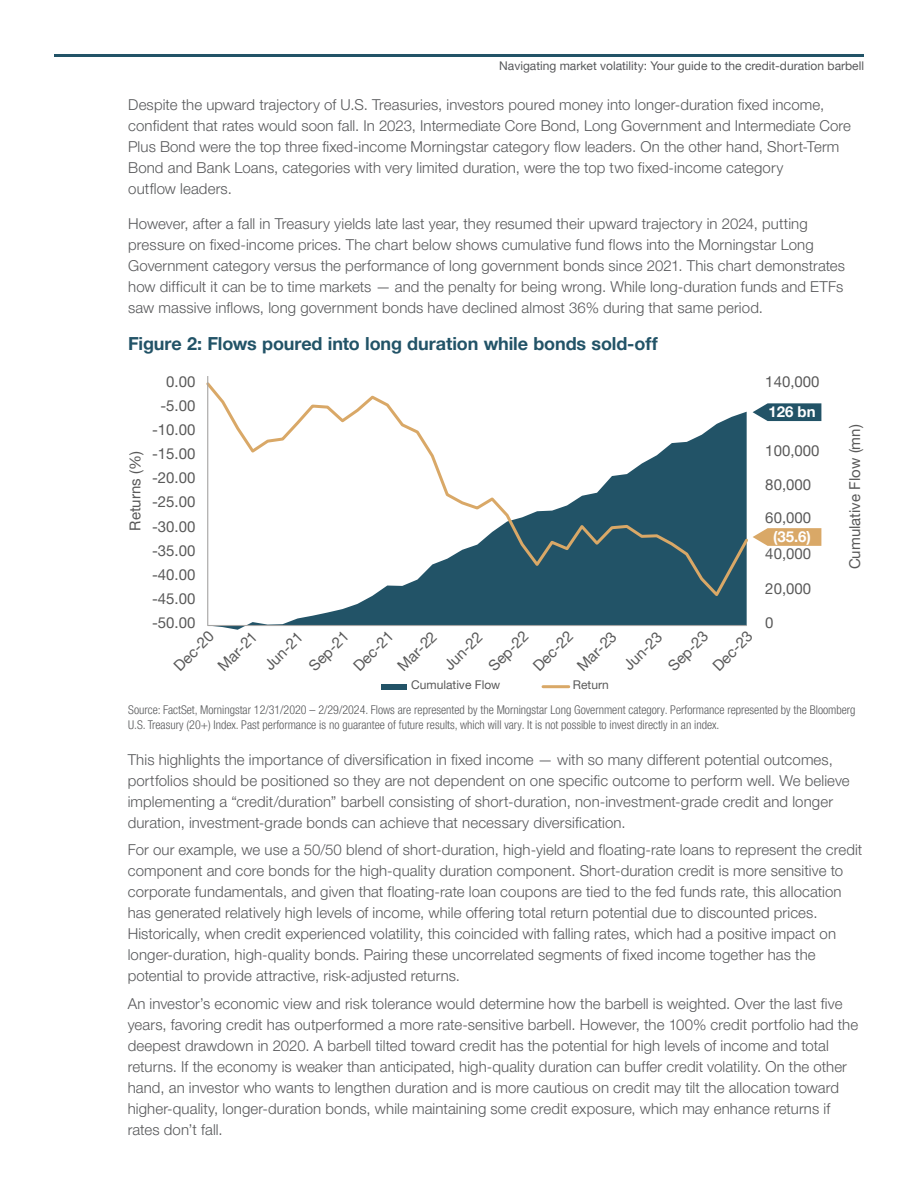
<style>
.page{position:relative;width:918px;height:1188px;background:#fff}
.page>*{position:absolute;margin:0;border:0;box-sizing:border-box;transform-origin:0 0}
.Body_Text__11pt_13{font:700 18px "Helvetica Neue LT Pro";letter-spacing:-.01em;color:#225367}
.t1{font:300 15px/21px "Helvetica Neue LT Pro";letter-spacing:.005em;color:#57585a}
.t2{font:15px/30.9px "Helvetica Neue LT Pro";color:#595959}
.t3{font:700 15px "Helvetica Neue LT Pro";color:#fff}
.t4{font:300 condensed 12px/15px "Helvetica Neue LT Pro";color:#57585a}
.t5{font:12px "Helvetica Neue LT Pro";color:#57585a}
.t6{font:12px "Helvetica Neue LT Pro";color:#595959}
</style>
<div class="page">
<hr style="left:54px;top:54px;width:810px;height:3px;background:#225367">
<div style="left:381px;top:684px;width:26px;height:5px;background:#225367"></div>
<hr style="left:543px;top:685px;width:26px;height:3px;background:#d9a867">
<svg style="left:753px;top:528px;width:68px;height:18px"></svg>
<svg style="left:753px;top:403px;width:68px;height:18px"></svg>
<svg style="left:207px;top:376px;width:541px;height:251px"></svg>
<p class="t5" style="left:499px;top:58px;width:366px">Navigating market volatility: Your guide to the credit-duration barbell</p>
<p class="t1" style="left:128px;top:94px;width:724px">Despite the upward trajectory of U.S. Treasuries, investors poured money into longer-duration fixed income, confident that rates would soon fall. In 2023, Intermediate Core Bond, Long Government and Intermediate Core Plus Bond were the top three fixed-income Morningstar category flow leaders. On the other hand, Short-Term Bond and Bank Loans, categories with very limited duration, were the top two fixed-income category<br>outflow leaders.</p>
<p class="t1" style="left:128px;top:212px;width:718px">However, after a fall in Treasury yields late last year, they resumed their upward trajectory in 2024, putting pressure on fixed-income prices. The chart below shows cumulative fund flows into the Morningstar Long Government category versus the performance of long government bonds since 2021. This chart demonstrates how difficult it can be to time markets — and the penalty for being wrong. While long-duration funds and ETFs saw massive inflows, long government bonds have declined almost 36% during that same period.</p>
<p class="Body_Text__11pt_13" style="left:128px;top:333px;width:531px">Figure 2: Flows poured into long duration while bonds sold-off</p>
<p class="t2" style="left:119px;top:531px;width:81px;rotate:-90deg">Returns (%)</p>
<p class="t2" style="left:166px;top:366px;width:31px">0.00</p>
<p class="t2" style="left:160px;top:390px;width:37px">-5.00</p>
<p class="t2" style="left:152px;top:414px;width:45px">-10.00</p>
<p class="t2" style="left:152px;top:438px;width:45px">-15.00</p>
<p class="t2" style="left:152px;top:462px;width:45px">-20.00</p>
<p class="t2" style="left:152px;top:486px;width:45px">-25.00</p>
<p class="t2" style="left:152px;top:511px;width:45px">-30.00</p>
<p class="t2" style="left:152px;top:535px;width:45px">-35.00</p>
<p class="t2" style="left:152px;top:559px;width:45px">-40.00</p>
<p class="t2" style="left:152px;top:583px;width:45px">-45.00</p>
<p class="t2" style="left:152px;top:607px;width:45px">-50.00</p>
<p class="t2" style="left:187px;top:635px;width:50px;text-indent:-31px;rotate:-45deg">Dec-20<br>Mar-21</p>
<p class="t2" style="left:256px;top:656px;width:49px;rotate:-45deg">Jun-21</p>
<p class="t2" style="left:300px;top:657px;width:51px;rotate:-45deg">Sep-21</p>
<p class="t2" style="left:345px;top:657px;width:51px;rotate:-45deg">Dec-21</p>
<p class="t2" style="left:389px;top:657px;width:50px;rotate:-45deg">Mar-22</p>
<p class="t2" style="left:435px;top:656px;width:49px;rotate:-45deg">Jun-22</p>
<p class="t2" style="left:480px;top:657px;width:51px;rotate:-45deg">Sep-22</p>
<p class="t2" style="left:525px;top:657px;width:51px;rotate:-45deg">Dec-22</p>
<p class="t2" style="left:568px;top:657px;width:50px;rotate:-45deg">Mar-23</p>
<p class="t2" style="left:615px;top:656px;width:49px;rotate:-45deg">Jun-23</p>
<p class="t2" style="left:660px;top:657px;width:51px;rotate:-45deg">Sep-23</p>
<p class="t2" style="left:704px;top:657px;width:51px;rotate:-45deg">Dec-23</p>
<p class="t6" style="left:411px;top:678px;width:91px">Cumulative Flow</p>
<p class="t6" style="left:573px;top:678px;width:37px">Return</p>
<p class="t2" style="left:765px;top:366px;width:56px">140,000</p>
<p class="t3" style="left:768px;top:402px;width:49px">126 bn</p>
<p class="t2" style="left:765px;top:435px;width:56px">100,000</p>
<p class="t2" style="left:765px;top:469px;width:47px">80,000</p>
<p class="t2" style="left:765px;top:502px;width:47px">60,000</p>
<p class="t3" style="left:773px;top:527px;width:40px">(35.6)</p>
<p class="t2" style="left:765px;top:538px;width:47px">40,000</p>
<p class="t2" style="left:765px;top:573px;width:47px">20,000</p>
<p class="t2" style="left:765px;top:607px;width:10px">0</p>
<p class="t2" style="left:839px;top:569px;width:146px;rotate:-90deg">Cumulative Flow (mn)</p>
<p class="t4" style="left:128px;top:702px;width:729px">Source: FactSet, Morningstar 12/31/2020 – 2/29/2024. Flows are represented by the Morningstar Long Government category. Performance represented by the Bloomberg<br>U.S. Treasury (20+) Index. Past performance is no guarantee of future results, which will vary. It is not possible to invest directly in an index.</p>
<p class="t1" style="left:128px;top:748px;width:723px">This highlights the importance of diversification in fixed income — with so many different potential outcomes, portfolios should be positioned so they are not dependent on one specific outcome to perform well. We believe implementing a “credit/duration” barbell consisting of short-duration, non-investment-grade credit and longer duration, investment-grade bonds can achieve that necessary diversification.</p>
<p class="t1" style="left:128px;top:839px;width:736px">For our example, we use a 50/50 blend of short-duration, high-yield and floating-rate loans to represent the credit component and core bonds for the high-quality duration component. Short-duration credit is more sensitive to corporate fundamentals, and given that floating-rate loan coupons are tied to the fed funds rate, this allocation has generated relatively high levels of income, while offering total return potential due to discounted prices.<br>Historically, when credit experienced volatility, this coincided with falling rates, which had a positive impact on longer-duration, high-quality bonds. Pairing these uncorrelated segments of fixed income together has the potential to provide attractive, risk-adjusted returns.</p>
<p class="t1" style="left:128px;top:993px;width:732px">An investor’s economic view and risk tolerance would determine how the barbell is weighted. Over the last five years, favoring credit has outperformed a more rate-sensitive barbell. However, the 100% credit portfolio had the deepest drawdown in 2020. A barbell tilted toward credit has the potential for high levels of income and total returns. If the economy is weaker than anticipated, high-quality duration can buffer credit volatility. On the other hand, an investor who wants to lengthen duration and is more cautious on credit may tilt the allocation toward higher-quality, longer-duration bonds, while maintaining some credit exposure, which may enhance returns if rates don’t fall.</p>
</div>
